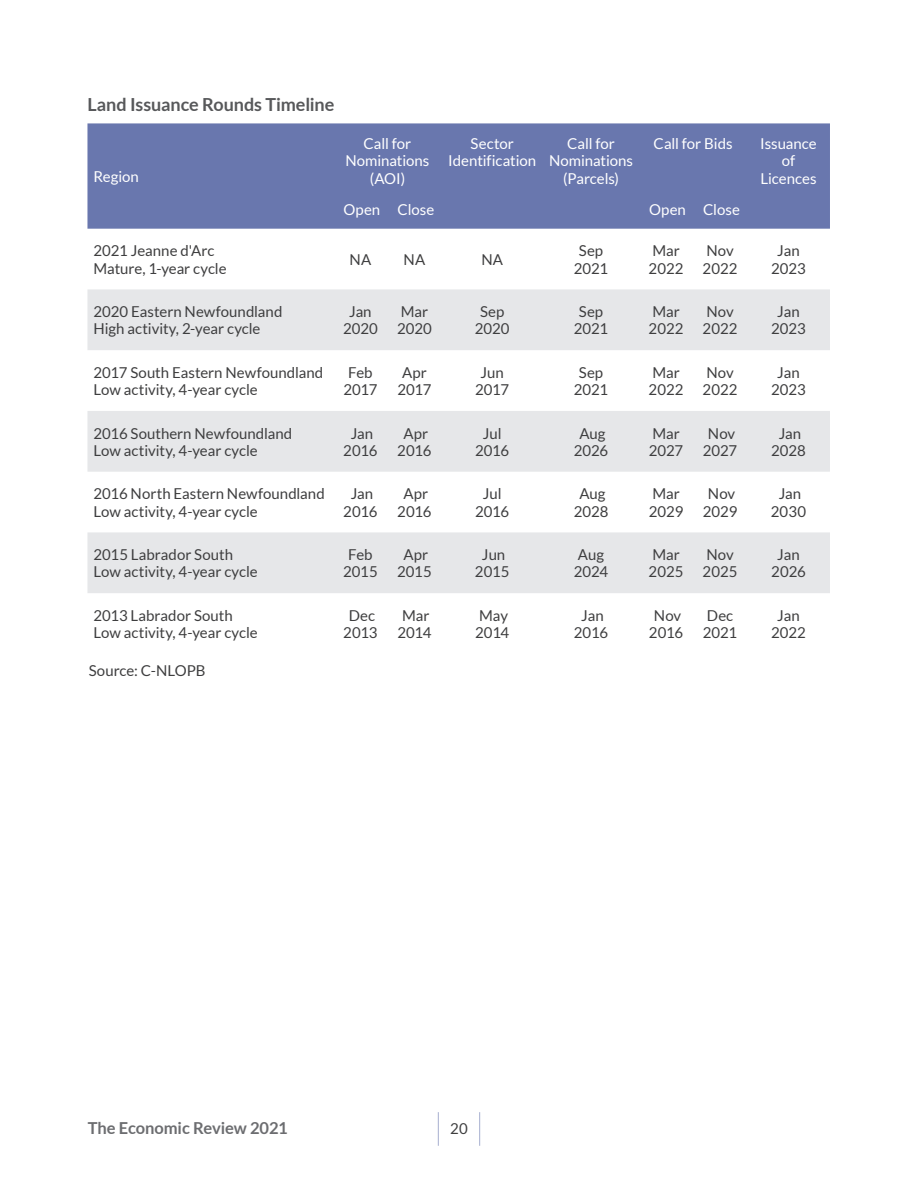
<style>
.page{position:relative;width:918px;height:1188px;background:#fff}
.page>*{position:absolute;margin:0;border:0;box-sizing:border-box;transform-origin:0 0}
.Figure_Heading{font:700 18px "Lato";letter-spacing:-.005em;color:#57585a}
.t1{font:700 16.5px "Lato";letter-spacing:-.005em;color:#6c6d70}
.MAIN_TEXT{font:15px "Lato";color:#3e3e3f}
.MAIN_TEXT-2{font:15px/17.2px "Lato";letter-spacing:-.005em;color:#fff;text-align:center}
.Table_Caption{font:15px "Lato";letter-spacing:-.005em;color:#3e3e3f}
</style>
<div class="page">
<hr style="left:438px;top:1112px;width:1px;height:34px;background:#6977ae">
<hr style="left:479px;top:1112px;width:1px;height:34px;background:#6977ae">
<div style="left:87px;top:123px;width:743px;height:106px;background:#6977ae"></div>
<svg style="left:87px;top:289px;width:743px;height:304px;fill:#e6e7e9"></svg>
<p class="Figure_Heading" style="left:87px;top:94px;width:248px">Land Issuance Rounds Timeline</p>
<p class="MAIN_TEXT-2" style="left:93px;top:168px;width:47px">Region</p>
<p class="MAIN_TEXT-2" style="left:345px;top:135px;width:85px">Call for<br>Nominations (AOI)</p>
<p class="MAIN_TEXT-2" style="left:448px;top:135px;width:89px">Sector<br>Identification</p>
<p class="MAIN_TEXT-2" style="left:567px;top:135px;width:49px">Call for</p>
<p class="MAIN_TEXT-2" style="left:549px;top:152px;width:85px">Nominations (Parcels)</p>
<p class="MAIN_TEXT-2" style="left:654px;top:135px;width:80px">Call for Bids</p>
<p class="MAIN_TEXT-2" style="left:760px;top:135px;width:58px">Issuance of<br>Licences</p>
<p class="MAIN_TEXT-2" style="left:344px;top:201px;width:38px">Open</p>
<p class="MAIN_TEXT-2" style="left:398px;top:201px;width:38px">Close</p>
<p class="MAIN_TEXT-2" style="left:649px;top:201px;width:38px">Open</p>
<p class="MAIN_TEXT-2" style="left:703px;top:201px;width:38px">Close</p>
<p class="MAIN_TEXT" style="left:93px;top:243px;width:123px">2021 Jeanne d'Arc</p>
<p class="MAIN_TEXT" style="left:93px;top:260px;width:135px">Mature, 1-year cycle</p>
<p class="MAIN_TEXT" style="left:350px;top:251px;width:23px">NA</p>
<p class="MAIN_TEXT" style="left:404px;top:251px;width:23px">NA</p>
<p class="MAIN_TEXT" style="left:481px;top:251px;width:23px">NA</p>
<p class="MAIN_TEXT" style="left:579px;top:243px;width:26px">Sep</p>
<p class="MAIN_TEXT" style="left:574px;top:260px;width:36px">2021</p>
<p class="MAIN_TEXT" style="left:652px;top:243px;width:29px">Mar</p>
<p class="MAIN_TEXT" style="left:649px;top:260px;width:36px">2022</p>
<p class="MAIN_TEXT" style="left:706px;top:243px;width:29px">Nov</p>
<p class="MAIN_TEXT" style="left:703px;top:260px;width:36px">2022</p>
<p class="MAIN_TEXT" style="left:777px;top:243px;width:24px">Jan</p>
<p class="MAIN_TEXT" style="left:771px;top:260px;width:36px">2023</p>
<p class="MAIN_TEXT" style="left:93px;top:303px;width:190px">2020 Eastern Newfoundland</p>
<p class="MAIN_TEXT" style="left:93px;top:321px;width:168px">High activity, 2-year cycle</p>
<p class="MAIN_TEXT" style="left:349px;top:303px;width:24px">Jan</p>
<p class="MAIN_TEXT" style="left:343px;top:321px;width:36px">2020</p>
<p class="MAIN_TEXT" style="left:401px;top:303px;width:29px">Mar</p>
<p class="MAIN_TEXT" style="left:397px;top:321px;width:36px">2020</p>
<p class="MAIN_TEXT" style="left:480px;top:303px;width:26px">Sep</p>
<p class="MAIN_TEXT" style="left:475px;top:321px;width:36px">2020</p>
<p class="MAIN_TEXT" style="left:579px;top:303px;width:26px">Sep</p>
<p class="MAIN_TEXT" style="left:574px;top:321px;width:36px">2021</p>
<p class="MAIN_TEXT" style="left:652px;top:303px;width:29px">Mar</p>
<p class="MAIN_TEXT" style="left:649px;top:321px;width:36px">2022</p>
<p class="MAIN_TEXT" style="left:706px;top:303px;width:29px">Nov</p>
<p class="MAIN_TEXT" style="left:703px;top:321px;width:36px">2022</p>
<p class="MAIN_TEXT" style="left:777px;top:303px;width:24px">Jan</p>
<p class="MAIN_TEXT" style="left:771px;top:321px;width:36px">2023</p>
<p class="MAIN_TEXT" style="left:93px;top:364px;width:231px">2017 South Eastern Newfoundland</p>
<p class="MAIN_TEXT" style="left:93px;top:381px;width:166px">Low activity, 4-year cycle</p>
<p class="MAIN_TEXT" style="left:348px;top:364px;width:26px">Feb</p>
<p class="MAIN_TEXT" style="left:343px;top:381px;width:36px">2017</p>
<p class="MAIN_TEXT" style="left:402px;top:364px;width:26px">Apr</p>
<p class="MAIN_TEXT" style="left:397px;top:381px;width:36px">2017</p>
<p class="MAIN_TEXT" style="left:481px;top:364px;width:25px">Jun</p>
<p class="MAIN_TEXT" style="left:475px;top:381px;width:36px">2017</p>
<p class="MAIN_TEXT" style="left:579px;top:364px;width:26px">Sep</p>
<p class="MAIN_TEXT" style="left:574px;top:381px;width:36px">2021</p>
<p class="MAIN_TEXT" style="left:652px;top:364px;width:29px">Mar</p>
<p class="MAIN_TEXT" style="left:649px;top:381px;width:36px">2022</p>
<p class="MAIN_TEXT" style="left:706px;top:364px;width:29px">Nov</p>
<p class="MAIN_TEXT" style="left:703px;top:381px;width:36px">2022</p>
<p class="MAIN_TEXT" style="left:777px;top:364px;width:24px">Jan</p>
<p class="MAIN_TEXT" style="left:771px;top:381px;width:36px">2023</p>
<p class="MAIN_TEXT" style="left:93px;top:425px;width:200px">2016 Southern Newfoundland</p>
<p class="MAIN_TEXT" style="left:93px;top:442px;width:166px">Low activity, 4-year cycle</p>
<p class="MAIN_TEXT" style="left:351px;top:425px;width:24px">Jan</p>
<p class="MAIN_TEXT" style="left:343px;top:442px;width:36px">2016</p>
<p class="MAIN_TEXT" style="left:404px;top:425px;width:26px">Apr</p>
<p class="MAIN_TEXT" style="left:397px;top:442px;width:36px">2016</p>
<p class="MAIN_TEXT" style="left:483px;top:425px;width:20px">Jul</p>
<p class="MAIN_TEXT" style="left:475px;top:442px;width:36px">2016</p>
<p class="MAIN_TEXT" style="left:579px;top:425px;width:28px">Aug</p>
<p class="MAIN_TEXT" style="left:574px;top:442px;width:36px">2026</p>
<p class="MAIN_TEXT" style="left:652px;top:425px;width:29px">Mar</p>
<p class="MAIN_TEXT" style="left:649px;top:442px;width:36px">2027</p>
<p class="MAIN_TEXT" style="left:708px;top:425px;width:29px">Nov</p>
<p class="MAIN_TEXT" style="left:703px;top:442px;width:36px">2027</p>
<p class="MAIN_TEXT" style="left:779px;top:425px;width:24px">Jan</p>
<p class="MAIN_TEXT" style="left:771px;top:442px;width:36px">2028</p>
<p class="MAIN_TEXT" style="left:93px;top:486px;width:233px">2016 North Eastern Newfoundland</p>
<p class="MAIN_TEXT" style="left:93px;top:503px;width:166px">Low activity, 4-year cycle</p>
<p class="MAIN_TEXT" style="left:351px;top:486px;width:24px">Jan</p>
<p class="MAIN_TEXT" style="left:343px;top:503px;width:36px">2016</p>
<p class="MAIN_TEXT" style="left:404px;top:486px;width:26px">Apr</p>
<p class="MAIN_TEXT" style="left:397px;top:503px;width:36px">2016</p>
<p class="MAIN_TEXT" style="left:483px;top:486px;width:20px">Jul</p>
<p class="MAIN_TEXT" style="left:475px;top:503px;width:36px">2016</p>
<p class="MAIN_TEXT" style="left:579px;top:486px;width:28px">Aug</p>
<p class="MAIN_TEXT" style="left:574px;top:503px;width:36px">2028</p>
<p class="MAIN_TEXT" style="left:652px;top:486px;width:29px">Mar</p>
<p class="MAIN_TEXT" style="left:649px;top:503px;width:36px">2029</p>
<p class="MAIN_TEXT" style="left:708px;top:486px;width:29px">Nov</p>
<p class="MAIN_TEXT" style="left:703px;top:503px;width:36px">2029</p>
<p class="MAIN_TEXT" style="left:779px;top:486px;width:24px">Jan</p>
<p class="MAIN_TEXT" style="left:771px;top:503px;width:37px">2030</p>
<p class="MAIN_TEXT" style="left:93px;top:546px;width:141px">2015 Labrador South</p>
<p class="MAIN_TEXT" style="left:93px;top:564px;width:166px">Low activity, 4-year cycle</p>
<p class="MAIN_TEXT" style="left:348px;top:546px;width:26px">Feb</p>
<p class="MAIN_TEXT" style="left:343px;top:564px;width:36px">2015</p>
<p class="MAIN_TEXT" style="left:404px;top:546px;width:26px">Apr</p>
<p class="MAIN_TEXT" style="left:397px;top:564px;width:36px">2015</p>
<p class="MAIN_TEXT" style="left:482px;top:546px;width:25px">Jun</p>
<p class="MAIN_TEXT" style="left:475px;top:564px;width:36px">2015</p>
<p class="MAIN_TEXT" style="left:578px;top:546px;width:28px">Aug</p>
<p class="MAIN_TEXT" style="left:574px;top:564px;width:36px">2024</p>
<p class="MAIN_TEXT" style="left:652px;top:546px;width:29px">Mar</p>
<p class="MAIN_TEXT" style="left:649px;top:564px;width:36px">2025</p>
<p class="MAIN_TEXT" style="left:706px;top:546px;width:29px">Nov</p>
<p class="MAIN_TEXT" style="left:703px;top:564px;width:36px">2025</p>
<p class="MAIN_TEXT" style="left:777px;top:546px;width:24px">Jan</p>
<p class="MAIN_TEXT" style="left:771px;top:564px;width:36px">2026</p>
<p class="MAIN_TEXT" style="left:93px;top:607px;width:141px">2013 Labrador South</p>
<p class="MAIN_TEXT" style="left:93px;top:624px;width:166px">Low activity, 4-year cycle</p>
<p class="Table_Caption" style="left:89px;top:662px;width:118px">Source: C-NLOPB</p>
<p class="MAIN_TEXT" style="left:349px;top:607px;width:28px">Dec</p>
<p class="MAIN_TEXT" style="left:343px;top:624px;width:36px">2013</p>
<p class="MAIN_TEXT" style="left:402px;top:607px;width:29px">Mar</p>
<p class="MAIN_TEXT" style="left:397px;top:624px;width:35px">2014</p>
<p class="MAIN_TEXT" style="left:479px;top:607px;width:30px">May</p>
<p class="MAIN_TEXT" style="left:475px;top:624px;width:35px">2014</p>
<p class="MAIN_TEXT" style="left:581px;top:607px;width:24px">Jan</p>
<p class="MAIN_TEXT" style="left:574px;top:624px;width:36px">2016</p>
<p class="MAIN_TEXT" style="left:654px;top:607px;width:29px">Nov</p>
<p class="MAIN_TEXT" style="left:649px;top:624px;width:36px">2016</p>
<p class="MAIN_TEXT" style="left:707px;top:607px;width:28px">Dec</p>
<p class="MAIN_TEXT" style="left:703px;top:624px;width:36px">2021</p>
<p class="MAIN_TEXT" style="left:777px;top:607px;width:24px">Jan</p>
<p class="MAIN_TEXT" style="left:771px;top:624px;width:36px">2022</p>
<p class="t1" style="left:88px;top:1118px;width:201px">The Economic Review 2021</p>
<p class="MAIN_TEXT" style="left:450px;top:1121px;width:19px">20</p>
</div>
